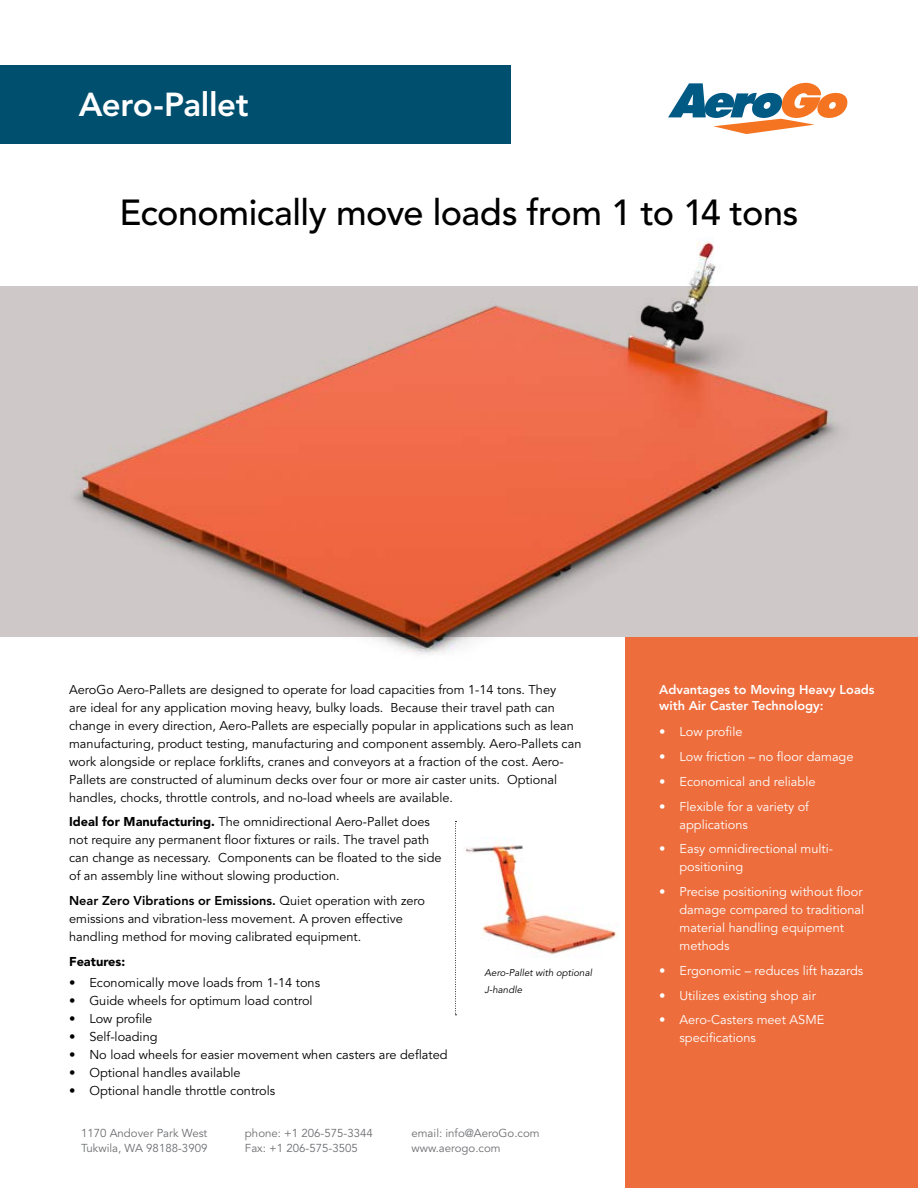
<style>
.page{position:relative;width:918px;height:1188px;background:#fff}
.page>*{position:absolute;margin:0;border:0;box-sizing:border-box;transform-origin:0 0}
.t1{font:500 36px "Avenir";letter-spacing:-.015em;color:#000}
.t2{font:800 33px "Avenir";letter-spacing:-.01em;color:#fff}
.t3{font:12.75px/18px "Avenir";color:#000}
.t4{font:12.75px/18px "Avenir";color:#fff}
.t5{font:800 12.75px/16.5px "Avenir";color:#fff}
.t6{font:900 12.75px "Avenir";color:#000}
.t7{font:11.55px/15px "Avenir";color:#6d6e71}
.t8{font:italic 9.75px/16.5px "Avenir";color:#000}
.s1{font-weight:900}
.s2{font-weight:800}
</style>
<div class="page">
<div style="left:625px;top:629px;width:293px;height:559px;background:#ed6d3c"></div>
<div style="left:0;top:286px;width:918px;height:351px;background:#cec9c8"></div>
<svg style="left:668px;top:83px;width:179px;height:51px"></svg>
<div style="left:0;top:65px;width:510px;height:79px;background:#004f6e"></div>
<img style="left:466px;top:837px;width:153px;height:120px">
<svg style="left:455px;top:821px;width:1px;height:194px"></svg>
<img style="left:74px;top:240px;width:764px;height:415px">
<h2 class="t2" style="left:79px;top:85px;width:171px">Aero-Pallet</h2>
<h1 class="t1" style="left:119px;top:192px;width:681px">Economically move loads from 1 to 14 tons</h1>
<p class="t3" style="left:69px;top:681px;width:514px">AeroGo Aero-Pallets are designed to operate for load capacities from 1-14 tons. They<br>are ideal for any application moving heavy, bulky loads. Because their travel path can change in every direction, Aero-Pallets are especially popular in applications such as lean manufacturing, product testing, manufacturing and component assembly. Aero-Pallets can work alongside or replace forklifts, cranes and conveyors at a fraction of the cost. Aero-Pallets are constructed of aluminum decks over four or more air caster units. Optional handles, chocks, throttle controls, and no-load wheels are available.</p>
<p class="t3" style="left:69px;top:813px;width:374px"><span class="s1">Ideal for Manufacturing.</span> The omnidirectional Aero-Pallet does not require any permanent floor fixtures or rails. The travel path can change as necessary. Components can be floated to the side of an assembly line without slowing production.</p>
<p class="t3" style="left:69px;top:892px;width:358px"><span class="s2">Near Zero Vibrations or Emissions.</span> Quiet operation with zero emissions and vibration-less movement. A proven effective handling method for moving calibrated equipment.</p>
<p class="t6" style="left:69px;top:954px;width:58px">Features:</p>
<p class="t3" style="left:69px;top:974px;width:252px">• Economically move loads from 1-14 tons</p>
<p class="t3" style="left:69px;top:992px;width:245px">• Guide wheels for optimum load control</p>
<p class="t3" style="left:69px;top:1010px;width:85px">• Low profile</p>
<p class="t3" style="left:69px;top:1028px;width:90px">• Self-loading</p>
<p class="t3" style="left:69px;top:1046px;width:380px">• No load wheels for easier movement when casters are deflated</p>
<p class="t3" style="left:69px;top:1064px;width:173px">• Optional handles available</p>
<p class="t3" style="left:69px;top:1082px;width:208px">• Optional handle throttle controls</p>
<p class="t8" style="left:485px;top:965px;width:109px">Aero-Pallet with optional<br>J-handle</p>
<p class="t7" style="left:81px;top:1125px;width:128px">1170 Andover Park West<br>Tukwila, WA 98188-3909</p>
<p class="t7" style="left:245px;top:1125px;width:129px">phone: +1 206-575-3344<br>Fax: +1 206-575-3505</p>
<p class="t7" style="left:411px;top:1125px;width:130px">email: info@AeroGo.com www.aerogo.com</p>
<p class="t5" style="left:659px;top:681px;width:217px">Advantages to Moving Heavy Loads with Air Caster Technology:</p>
<p class="t4" style="left:659px;top:723px;width:85px">• Low profile</p>
<p class="t4" style="left:659px;top:748px;width:196px">• Low friction – no floor damage</p>
<p class="t4" style="left:659px;top:773px;width:158px">• Economical and reliable</p>
<p class="t4" style="left:679px;top:798px;width:131px;text-indent:-20px">• Flexible for a variety of applications</p>
<p class="t4" style="left:679px;top:840px;width:155px;text-indent:-20px">• Easy omnidirectional multi&shy;positioning</p>
<p class="t4" style="left:679px;top:883px;width:186px;text-indent:-20px">• Precise positioning without floor damage compared to traditional material handling equipment methods</p>
<p class="t4" style="left:659px;top:962px;width:206px">• Ergonomic – reduces lift hazards</p>
<p class="t4" style="left:659px;top:987px;width:158px">• Utilizes existing shop air</p>
<p class="t4" style="left:679px;top:1011px;width:146px;text-indent:-20px">• Aero-Casters meet ASME specifications</p>
</div>
